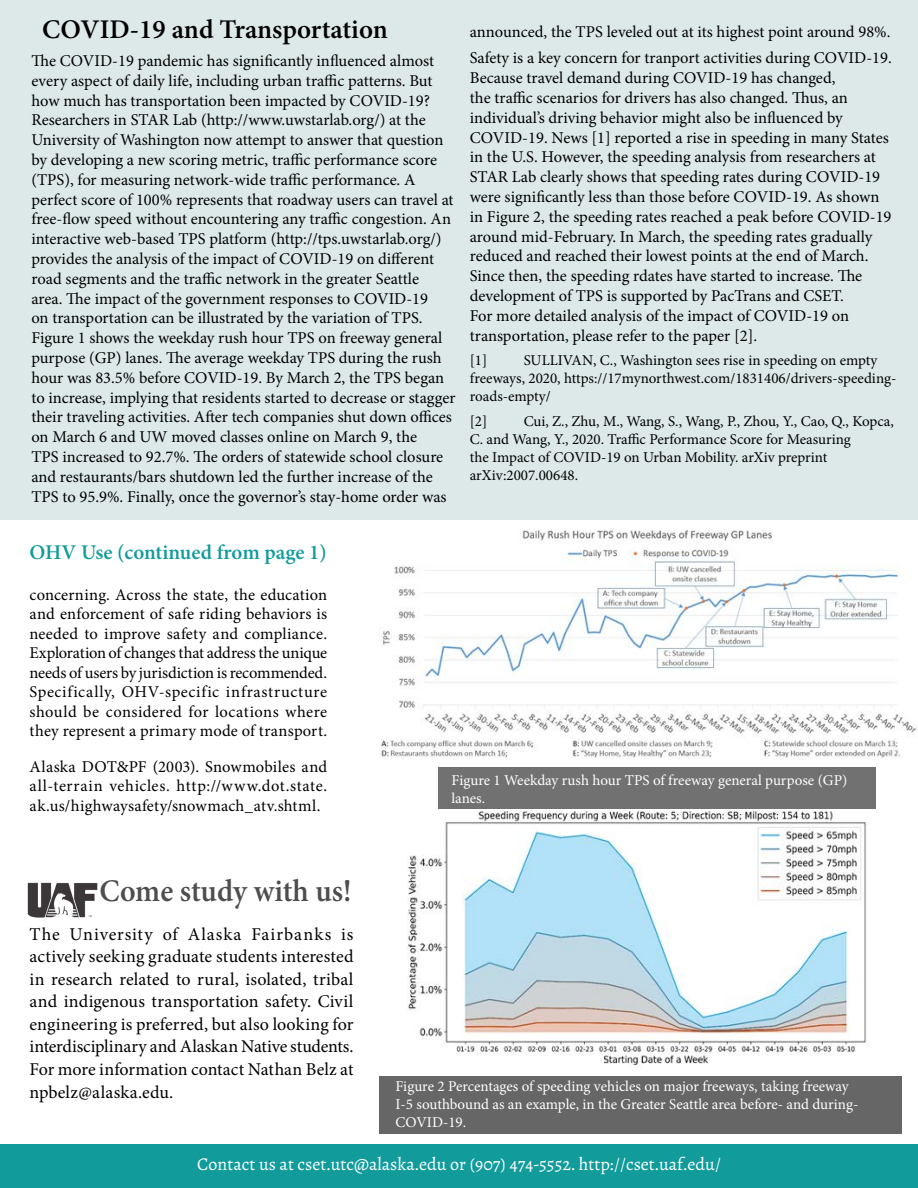
<style>
.page{position:relative;width:918px;height:1188px;background:#fff}
.page>*{position:absolute;margin:0;border:0;box-sizing:border-box;transform-origin:0 0}
.t1{font:600 31.5px "Minion Pro";color:#4d4d4f;scale:.95 1}
.t2{font:600 27px "Minion Pro";color:#000}
.t3{font:600 21px "Minion Pro";color:#119b9b}
.t4{font:18px/22.5px "Minion Pro";letter-spacing:.005em;color:#000;text-align:justify}
.t5{font:18px "Alegreya";color:#fff}
.t6{font:16.5px/19.8px "Minion Pro";color:#000}
.t7{font:15px/18px "Minion Pro";color:#000}
.t8{font:15px/18px "Minion Pro";color:#fff}
</style>
<div class="page">
<img style="left:380px;top:789px;width:522px;height:288px">
<div style="left:0;top:1145px;width:918px;height:43px;background:#119b9b"></div>
<div style="left:0;top:0;width:918px;height:519px;background:#dde9e9"></div>
<img style="left:28px;top:882px;width:69px;height:36px">
<div style="left:438px;top:767px;width:437px;height:41px;background:#717171"></div>
<div style="left:379px;top:1077px;width:523px;height:57px;background:#666"></div>
<img style="left:381px;top:530px;width:537px;height:228px">
<h2 class="t2" style="left:42px;top:11px;width:347px">COVID-19 and Transportation</h2>
<p class="t6" style="left:31px;top:51px;width:426px">The COVID-19 pandemic has significantly influenced almost every aspect of daily life, including urban traffic patterns. But how much has transportation been impacted by COVID-19?<br>Researchers in STAR Lab (http://www.uwstarlab.org/) at the University of Washington now attempt to answer that question by developing a new scoring metric, traffic performance score (TPS), for measuring network-wide traffic performance. A perfect score of 100% represents that roadway users can travel at free-flow speed without encountering any traffic congestion. An interactive web-based TPS platform (http://tps.uwstarlab.org/) provides the analysis of the impact of COVID-19 on different road segments and the traffic network in the greater Seattle<br>area. The impact of the government responses to COVID-19<br>on transportation can be illustrated by the variation of TPS.<br>Figure 1 shows the weekday rush hour TPS on freeway general purpose (GP) lanes. The average weekday TPS during the rush hour was 83.5% before COVID-19. By March 2, the TPS began to increase, implying that residents started to decrease or stagger their traveling activities. After tech companies shut down offices on March 6 and UW moved classes online on March 9, the<br>TPS increased to 92.7%. The orders of statewide school closure and restaurants/bars shutdown led the further increase of the TPS to 95.9%. Finally, once the governor’s stay-home order was</p>
<p class="t6" style="left:470px;top:18px;width:424px;line-height:26.5px">announced, the TPS leveled out at its highest point around 98%.<br>Safety is a key concern for tranport activities during COVID-19.</p>
<p class="t6" style="left:470px;top:68px;width:423px">Because travel demand during COVID-19 has changed,<br>the traffic scenarios for drivers has also changed. Thus, an individual’s driving behavior might also be influenced by COVID-19. News [1] reported a rise in speeding in many States in the U.S. However, the speeding analysis from researchers at STAR Lab clearly shows that speeding rates during COVID-19 were significantly less than those before COVID-19. As shown in Figure 2, the speeding rates reached a peak before COVID-19 around mid-February. In March, the speeding rates gradually reduced and reached their lowest points at the end of March.<br>Since then, the speeding rdates have started to increase. The development of TPS is supported by PacTrans and CSET.<br>For more detailed analysis of the impact of COVID-19 on transportation, please refer to the paper [2].</p>
<p class="t7" style="left:470px;top:352px;width:19px">[1]</p>
<p class="t7" style="left:470px;top:352px;width:428px;text-indent:54px">SULLIVAN, C., Washington sees rise in speeding on empty freeways, 2020, https://17mynorthwest.com/1831406/drivers-speeding&shy;roads-empty/</p>
<p class="t7" style="left:470px;top:412px;width:19px">[2]</p>
<p class="t7" style="left:470px;top:412px;width:426px;text-indent:54px">Cui, Z., Zhu, M., Wang, S., Wang, P., Zhou, Y., Cao, Q., Kopca, C. and Wang, Y., 2020. Traffic Performance Score for Measuring<br>the Impact of COVID-19 on Urban Mobility. arXiv preprint arXiv:2007.00648.</p>
<p class="t3" style="left:30px;top:537px;width:299px">OHV Use (continued from page 1)</p>
<p class="t6" style="left:30px;top:585px;width:299px;text-align:justify">concerning. Across the state, the education and enforcement of safe riding behaviors is needed to improve safety and compliance.<br>Exploration of changes that address the unique needs of users by jurisdiction is recommended.<br>Specifically, OHV-specific infrastructure should be considered for locations where they represent a primary mode of transport.</p>
<p class="t6" style="left:30px;top:757px;width:299px;text-align:justify">Alaska DOT&amp;PF (2003). Snowmobiles and all-terrain vehicles. http://www.dot.state. ak.us/highwaysafety/snowmach_atv.shtml.</p>
<h1 class="t1" style="left:99px;top:869px;width:267px">Come study with us!</h1>
<p class="t4" style="left:30px;top:923px;width:326px">The University of Alaska Fairbanks is actively seeking graduate students interested in research related to rural, isolated, tribal and indigenous transportation safety. Civil engineering is preferred, but also looking for interdisciplinary and Alaskan Native students.<br>For more information contact Nathan Belz at npbelz@alaska.edu.</p>
<p class="t8" style="left:451px;top:771px;width:397px">Figure 1 Weekday rush hour TPS of freeway general purpose (GP) lanes.</p>
<p class="t8" style="left:395px;top:1077px;width:464px">Figure 2 Percentages of speeding vehicles on major freeways, taking freeway<br>I-5 southbound as an example, in the Greater Seattle area before- and during-<br>COVID-19.</p>
<p class="t5" style="left:197px;top:1153px;width:525px">Contact us at cset.utc@alaska.edu or (907) 474-5552. http://cset.uaf.edu/</p>
</div>
